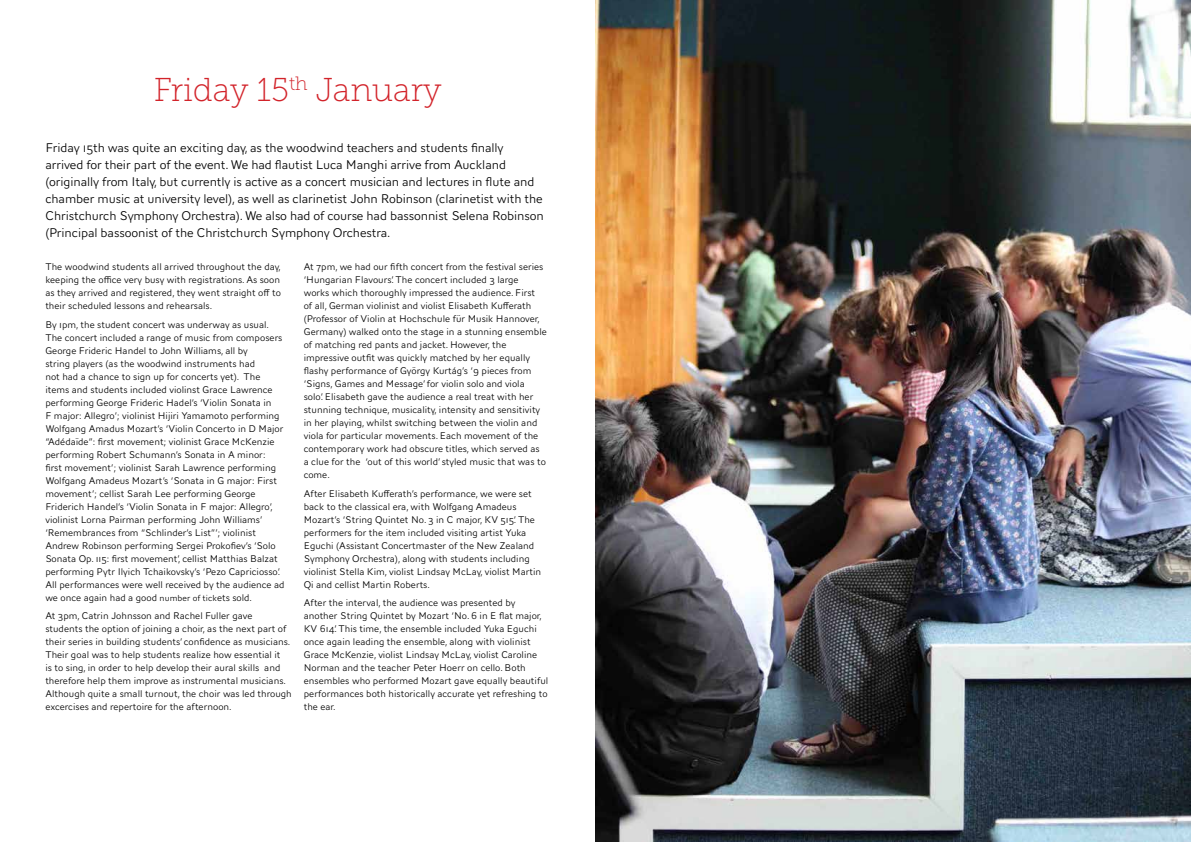
<style>
.page{position:relative;width:1191px;height:842px;background:#fff}
.page>*{position:absolute;margin:0;border:0;box-sizing:border-box;transform-origin:0 0}
.t1{font:33px "Museo Slab 100";color:#d2232a}
.t2{font:300 13px/17px "AW Conqueror Sans";letter-spacing:-.01em;color:#000}
.t3{font:300 10px/13px "AW Conqueror Sans";color:#000}
.s1{font-size:9px}
</style>
<div class="page">
<img style="left:595px;top:0;width:596px;height:842px">
<h1 class="t1" style="left:154px;top:72px;width:289px">Friday 15<sup>th</sup> January</h1>
<p class="t2" style="left:45px;top:139px;width:500px">Friday 15th was quite an exciting day, as the woodwind teachers and students finally arrived for their part of the event. We had flautist Luca Manghi arrive from Auckland (originally from Italy, but currently is active as a concert musician and lectures in flute and chamber music at university level), as well as clarinetist John Robinson (clarinetist with the Christchurch Symphony Orchestra). We also had of course had bassonnist Selena Robinson (Principal bassoonist of the Christchurch Symphony Orchestra.</p>
<p class="t3" style="left:45px;top:260px;width:237px;text-align:justify">The woodwind students all arrived throughout the day, keeping the office very busy with registrations. As soon as they arrived and registered, they went straight off to their scheduled lessons and rehearsals.</p>
<p class="t3" style="left:45px;top:318px;width:241px">By 1pm, the student concert was underway as usual.<br>The concert included a range of music from composers George Frideric Handel to John Williams, all by<br>string players (as the woodwind instruments had<br>not had a chance to sign up for concerts yet). The items and students included violinst Grace Lawrence performing George Frideric Hadel’s ‘Violin Sonata in<br>F major: Allegro’; violinist Hijiri Yamamoto performing Wolfgang Amadus Mozart’s ‘Violin Concerto in D Major “Adédaïde”: first movement; violinist Grace McKenzie performing Robert Schumann’s Sonata in A minor: first movement’; violinist Sarah Lawrence performing Wolfgang Amadeus Mozart’s ‘Sonata in G major: First movement’; cellist Sarah Lee performing George Friderich Handel’s ‘Violin Sonata in F major: Allegro’, violinist Lorna Pairman performing John Williams’ ‘Remembrances from “Schlinder’s List”’; violinist Andrew Robinson performing Sergei Prokofiev’s ‘Solo Sonata Op. 115: first movement’, cellist Matthias Balzat performing Pytr Ilyich Tchaikovsky’s ‘Pezo Capriciosso’.<br>All performances were well received by the audience ad we once again had a good <span class="s1">number of tick</span>ets sold.</p>
<p class="t3" style="left:45px;top:609px;width:248px">At 3pm, Catrin Johnsson and Rachel Fuller gave students the option of joining a choir, as the next part of their series in building students’ confidence as musicians.<br>Their goal was to help students realize how essential it<br>is to sing, in order to help develop their aural skills and therefore help them improve as instrumental musicians.<br>Although quite a small turnout, the choir was led through excercises and repertoire for the afternoon.</p>
<p class="t3" style="left:304px;top:260px;width:245px">At 7pm, we had our fifth concert from the festival series ‘Hungarian Flavours’. The concert included 3 large<br>works which thoroughly impressed the audience. First<br>of all, German violinist and violist Elisabeth Kufferath (Professor of Violin at Hochschule für Musik Hannover, Germany) walked onto the stage in a stunning ensemble of matching red pants and jacket. However, the impressive outfit was quickly matched by her equally flashy performance of György Kurtág’s ‘9 pieces from ‘Signs, Games and Message’ for violin solo and viola<br>solo’. Elisabeth gave the audience a real treat with her stunning technique, musicality, intensity and sensitivity in her playing, whilst switching between the violin and viola for particular movements. Each movement of the contemporary work had obscure titles, which served as a clue for the ‘out of this world’ styled music that was to come.</p>
<p class="t3" style="left:304px;top:487px;width:239px">After Elisabeth Kufferath’s performance, we were set back to the classical era, with Wolfgang Amadeus Mozart’s ‘String Quintet No. 3 in C major, KV 515’. The performers for the item included visiting artist Yuka Eguchi (Assistant Concertmaster of the New Zealand Symphony Orchestra), along with students including violinist Stella Kim, violist Lindsay McLay, violist Martin Qi and cellist Martin Roberts.</p>
<p class="t3" style="left:304px;top:596px;width:246px">After the interval, the audience was presented by another String Quintet by Mozart ‘No. 6 in E flat major, KV 614’. This time, the ensemble included Yuka Eguchi once again leading the ensemble, along with violinist Grace McKenzie, violist Lindsay McLay, violist Caroline Norman and the teacher Peter Hoerr on cello. Both ensembles who performed Mozart gave equally beautiful performances both historically accurate yet refreshing to the ear.</p>
</div>
